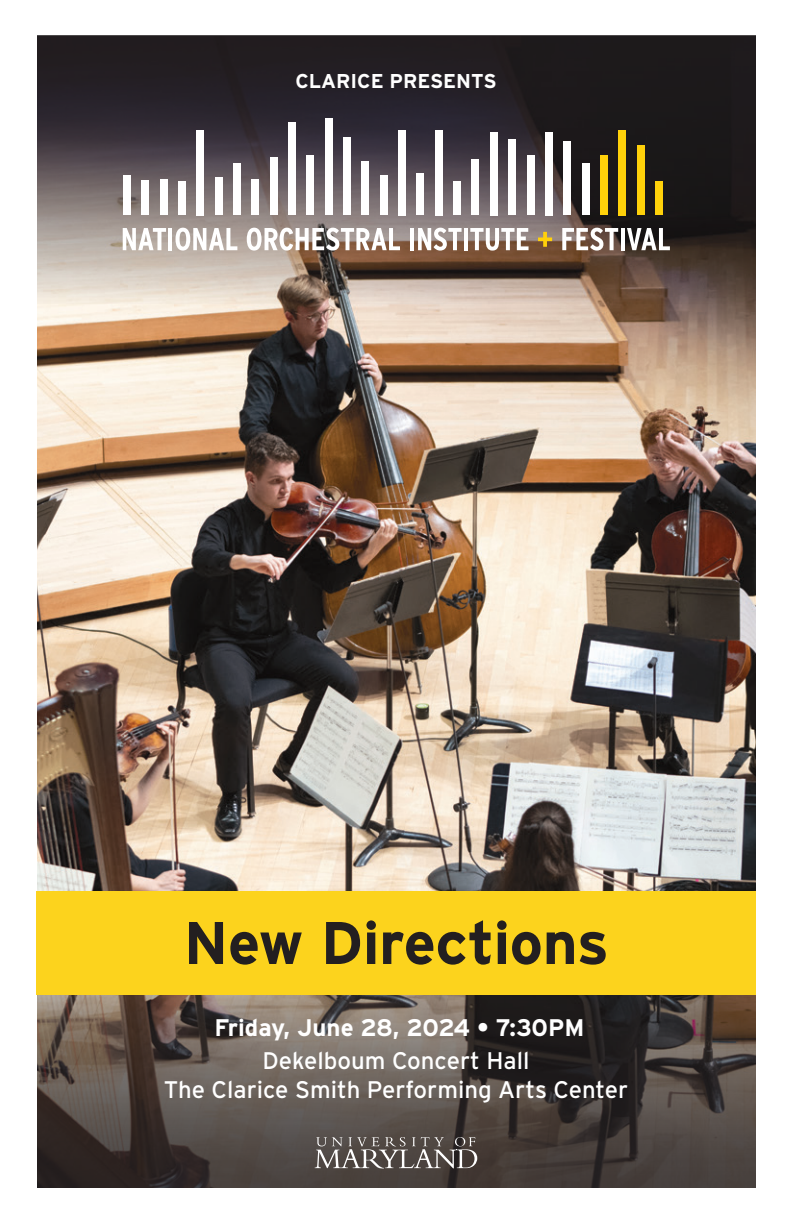
<style>
.page{position:relative;width:792px;height:1224px;background:#fff}
.page>*{position:absolute;margin:0;border:0;box-sizing:border-box;transform-origin:0 0}
.Program_Title{font:700 60px "Interstate";letter-spacing:-.01em;color:#231f20}
.Cover_Location{font:24px "Interstate";color:#fff}
.Cover_Dates{font:700 24px "Interstate";color:#fff}
.Clarice_Presents{font:700 20px "Interstate";color:#fff}
</style>
<div class="page">
<img style="left:37px;top:304px;width:719px;height:587px">
<svg style="left:37px;top:995px;width:719px;height:193px;background:#514843"></svg>
<svg style="left:37px;top:35px;width:719px;height:269px;background:#4f4646"></svg>
<div style="left:37px;top:891px;width:719px;height:104px;background:#fcd31d"></div>
<svg style="left:315px;top:1137px;width:162px;height:32px;background:#6f6865"></svg>
<div style="left:123px;top:176px;width:8px;height:39px;background:#fff"></div>
<div style="left:141px;top:180px;width:8px;height:35px;background:#fff"></div>
<div style="left:160px;top:180px;width:8px;height:35px;background:#fff"></div>
<div style="left:178px;top:182px;width:8px;height:33px;background:#fff"></div>
<div style="left:196px;top:130px;width:8px;height:85px;background:#fff"></div>
<div style="left:215px;top:178px;width:8px;height:37px;background:#fff"></div>
<div style="left:233px;top:164px;width:8px;height:51px;background:#fff"></div>
<div style="left:251px;top:180px;width:8px;height:35px;background:#fff"></div>
<div style="left:270px;top:158px;width:8px;height:57px;background:#fff"></div>
<div style="left:288px;top:122px;width:8px;height:93px;background:#fff"></div>
<div style="left:306px;top:156px;width:8px;height:59px;background:#fff"></div>
<div style="left:325px;top:118px;width:8px;height:97px;background:#fff"></div>
<div style="left:343px;top:138px;width:8px;height:77px;background:#fff"></div>
<div style="left:361px;top:162px;width:8px;height:53px;background:#fff"></div>
<div style="left:380px;top:176px;width:8px;height:39px;background:#fff"></div>
<div style="left:398px;top:130px;width:8px;height:85px;background:#fff"></div>
<div style="left:416px;top:174px;width:8px;height:41px;background:#fff"></div>
<div style="left:435px;top:130px;width:8px;height:85px;background:#fff"></div>
<div style="left:453px;top:182px;width:8px;height:33px;background:#fff"></div>
<div style="left:472px;top:160px;width:7px;height:55px;background:#fff"></div>
<div style="left:490px;top:132px;width:8px;height:83px;background:#fff"></div>
<div style="left:508px;top:140px;width:8px;height:75px;background:#fff"></div>
<div style="left:527px;top:156px;width:8px;height:59px;background:#fff"></div>
<div style="left:545px;top:132px;width:8px;height:83px;background:#fff"></div>
<div style="left:563px;top:142px;width:8px;height:73px;background:#fff"></div>
<div style="left:582px;top:164px;width:8px;height:51px;background:#fff"></div>
<div style="left:600px;top:156px;width:8px;height:59px;background:#ffd10a"></div>
<div style="left:618px;top:130px;width:8px;height:85px;background:#ffd10a"></div>
<div style="left:637px;top:146px;width:8px;height:69px;background:#ffd10a"></div>
<div style="left:655px;top:181px;width:8px;height:34px;background:#ffd10a"></div>
<svg style="left:123px;top:228px;width:43px;height:22px"></svg>
<hr style="left:168px;top:228px;width:4px;height:22px;background:#fff">
<svg style="left:176px;top:228px;width:61px;height:23px"></svg>
<svg style="left:247px;top:228px;width:153px;height:23px"></svg>
<hr style="left:410px;top:228px;width:4px;height:22px;background:#fff">
<svg style="left:418px;top:228px;width:44px;height:23px"></svg>
<hr style="left:464px;top:228px;width:4px;height:22px;background:#fff">
<svg style="left:470px;top:228px;width:59px;height:23px"></svg>
<svg style="left:538px;top:232px;width:14px;height:15px"></svg>
<svg style="left:562px;top:228px;width:56px;height:23px"></svg>
<hr style="left:621px;top:228px;width:4px;height:22px;background:#fff">
<svg style="left:627px;top:228px;width:43px;height:22px"></svg>
<p class="Clarice_Presents" style="left:295px;top:70px;width:203px">CLARICE PRESENTS</p>
<p class="Program_Title" style="left:184px;top:909px;width:427px">New Directions</p>
<p class="Cover_Dates" style="left:215px;top:1014px;width:371px">Friday, June 28, 2024 • 7:30PM</p>
<p class="Cover_Location" style="left:262px;top:1047px;width:269px">Dekelboum Concert Hall</p>
<p class="Cover_Location" style="left:164px;top:1076px;width:466px">The Clarice Smith Performing Arts Center</p>
</div>
